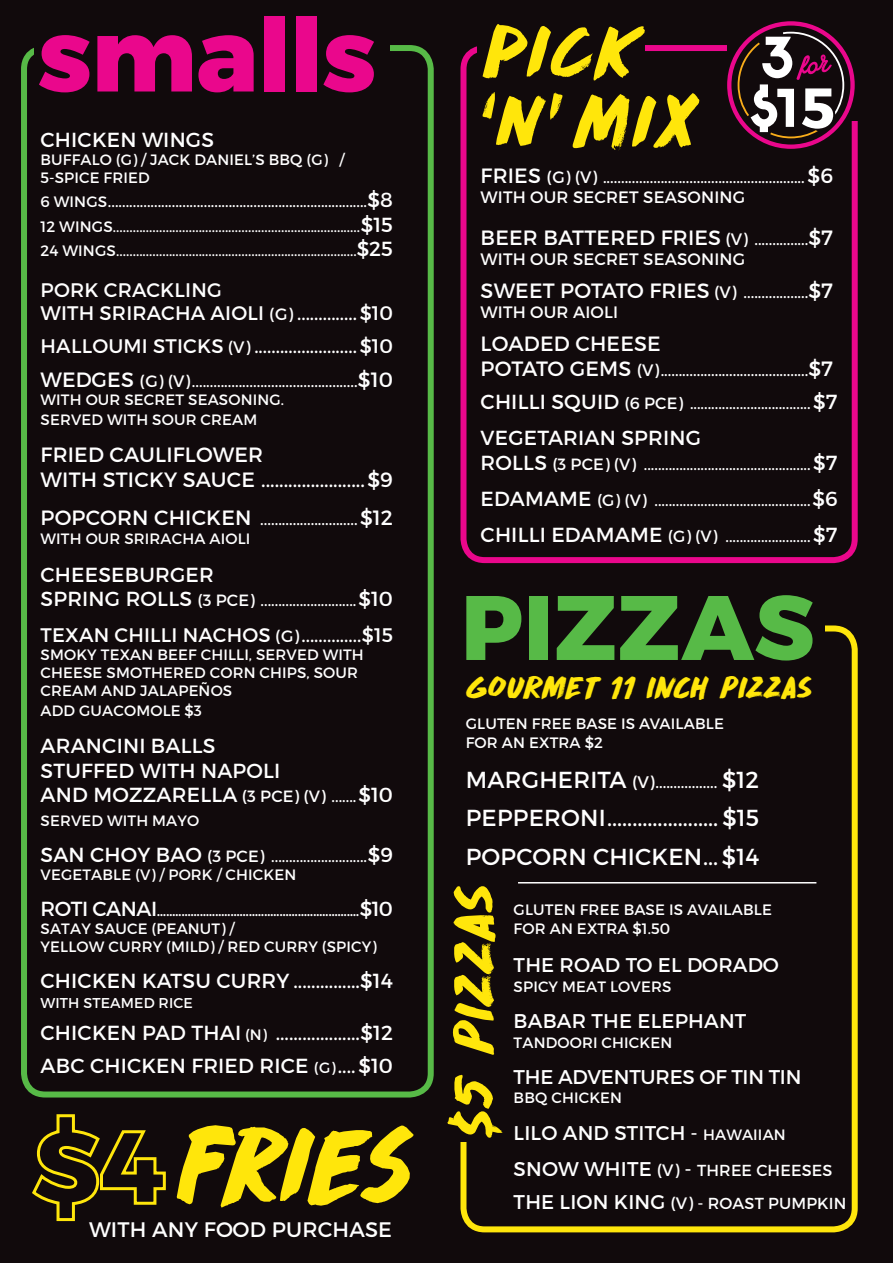
<style>
.page{position:relative;width:893px;height:1263px;background:#110a0c}
.page>*{position:absolute;margin:0;border:0;box-sizing:border-box;transform-origin:0 0}
.t1{font:800 102px "Montserrat";letter-spacing:-.01em;color:#ea078c}
.t2{font:97.5px "DK Drop Dead Gorgeous";letter-spacing:-.135em;color:#ffe60b}
.t3{font:800 91.35px "Montserrat";letter-spacing:.015em;color:#57ba47}
.t4{font:67.5px/70.1px "DK Drop Dead Gorgeous";letter-spacing:-.035em;color:#ffe60b}
.t5{font:700 56.85px "Montserrat";color:#fff}
.t6{font:52.35px "DK Drop Dead Gorgeous";letter-spacing:-.025em;color:#ffe60b}
.t7{font:28.5px "DK Drop Dead Gorgeous";letter-spacing:-.035em;color:#ffe60b}
.t8{font:23.25px/38.5px "Montserrat";letter-spacing:.01em;color:#fff}
.t9{font:21px "Montserrat";letter-spacing:.01em;color:#fff}
.t10{font:20.7px/24.8px "Montserrat";letter-spacing:.01em;color:#fff}
.t11{font:20.4px/24.5px "Montserrat";letter-spacing:.01em;color:#fff}
.t12{font:19.8px "Montserrat";letter-spacing:.01em;color:#fff}
.t13{font:19.8px "Montserrat";letter-spacing:-.01em;color:#fff}
.t14{font:19.65px/23.5px "Montserrat";letter-spacing:.01em;color:#fff}
.t15{font:16.8px "Montserrat";color:#fff}
.t16{font:16.5px/19.8px "Montserrat";letter-spacing:.01em;color:#fff}
.t17{font:16.35px "Montserrat";letter-spacing:.01em;color:#fff}
.t18{font:15.9px/33px "Montserrat";letter-spacing:.01em;color:#fff}
.t19{font:15.15px/24.5px "Montserrat";letter-spacing:.01em;color:#fff}
.t20{font:15px/18px "Montserrat";letter-spacing:.01em;color:#fff}
.t21{font:14.25px "Montserrat";letter-spacing:.01em;color:#fff}
.s1{font-size:15.15px}
.s2{font-size:20.4px}
.s3{font-size:16.5px}
.s4{font-size:20.7px}
.s5{font-size:16.35px}
.s6{font-size:15px}
.s7{font-size:23.25px}
.s8{font-size:19.8px}
</style>
<div class="page">
<div style="left:21px;top:45px;width:413px;height:1052px;border:6px solid #57ba47;border-radius:21px"></div>
<div style="left:34px;top:19px;width:355px;height:85px;background:#110a0c"></div>
<div style="left:460px;top:45px;width:398px;height:518px;border:6px solid #ea078c;border-radius:21px"></div>
<div style="left:478px;top:35px;width:167px;height:39px;background:#110a0c"></div>
<div style="left:727px;top:35px;width:149px;height:85px;background:#110a0c"></div>
<svg style="left:727px;top:21px;width:128px;height:128px"></svg>
<div style="left:460px;top:625px;width:398px;height:607px;border:6px solid #ffe60b;border-radius:21px"></div>
<div style="left:451px;top:588px;width:373px;height:85px;background:#110a0c"></div>
<div style="left:449px;top:664px;width:69px;height:478px;background:#110a0c"></div>
<hr style="left:518px;top:882px;width:298px;height:1px;background:#fff">
<svg style="left:32px;top:1114px;width:134px;height:108px"></svg>
<h1 class="t1" style="left:38px;top:-8px;width:341px">smalls</h1>
<p class="t11" style="left:41px;top:127px;width:175px">CHICKEN WINGS</p>
<p class="t20" style="left:40px;top:150px;width:305px">BUFFALO (G) / JACK DANIEL’S BBQ (G) /<br>5-SPICE FRIED</p>
<p class="t17" style="left:40px;top:191px;width:354px"><span class="s1">6 WINGS</span>.........................................................................<span class="s2">$8</span></p>
<p class="t19" style="left:40px;top:214px;width:354px">12 WINGS...........................................................................<span class="s2">$15<br></span>24 WINGS.........................................................................<span class="s2">$25</span></p>
<p class="t14" style="left:41px;top:278px;width:354px">PORK CRACKLING<br>WITH SRIRACHA AIOLI <span class="s3">(G)</span> ..............$10</p>
<p class="t14" style="left:41px;top:335px;width:354px">HALLOUMI STICKS <span class="s3">(V)</span> ........................$10</p>
<p class="t16" style="left:41px;top:371px;width:354px"><span class="s4">WEDGES</span> (G) (V)..............................................<span class="s4">$10</span></p>
<p class="t20" style="left:41px;top:389px;width:245px;line-height:19.8px">WITH OUR SECRET SEASONING.<br>SERVED WITH SOUR CREAM</p>
<p class="t10" style="left:41px;top:442px;width:354px">FRIED CAULIFLOWER<br>WITH STICKY SAUCE .......................$9</p>
<p class="t16" style="left:41px;top:509px;width:354px"><span class="s4">POPCORN CHICKEN</span> ...........................<span class="s4">$12</span></p>
<p class="t20" style="left:41px;top:530px;width:211px">WITH OUR SRIRACHA AIOLI</p>
<p class="t11" style="left:41px;top:562px;width:175px">CHEESEBURGER</p>
<p class="t17" style="left:41px;top:590px;width:354px"><span class="s2">SPRING ROLLS</span> (3 PCE) ...........................<span class="s2">$10</span></p>
<p class="t14" style="left:41px;top:623px;width:354px">TEXAN CHILLI NACHOS <span class="s3">(G)</span>..............$15</p>
<p class="t20" style="left:41px;top:646px;width:325px">SMOKY TEXAN BEEF CHILLI, SERVED WITH<br>CHEESE SMOTHERED CORN CHIPS, SOUR<br>CREAM AND JALAPEÑOS</p>
<p class="t20" style="left:41px;top:702px;width:163px">ADD GUACOMOLE $3</p>
<p class="t11" style="left:41px;top:734px;width:354px">ARANCINI BALLS<br>STUFFED WITH NAPOLI<br>AND MOZZARELLA <span class="s5">(3 PCE) (V) .......</span>$10</p>
<p class="t20" style="left:41px;top:811px;width:160px">SERVED WITH MAYO</p>
<p class="t17" style="left:41px;top:846px;width:354px"><span class="s2">SAN CHOY BAO</span> (3 PCE) ...........................<span class="s2">$9</span></p>
<p class="t20" style="left:41px;top:865px;width:257px">VEGETABLE (V) / PORK / CHICKEN</p>
<p class="t17" style="left:41px;top:900px;width:354px"><span class="s2">ROTI CANAI</span>..................................................................<span class="s2">$10</span></p>
<p class="t20" style="left:41px;top:919px;width:337px">SATAY SAUCE (PEANUT) /<br>YELLOW CURRY (MILD) / RED CURRY (SPICY)</p>
<p class="t11" style="left:41px;top:968px;width:354px">CHICKEN KATSU CURRY ...............$14</p>
<p class="t21" style="left:41px;top:994px;width:154px">WITH STEAMED RICE</p>
<p class="t11" style="left:41px;top:1016px;width:354px;line-height:33px">CHICKEN PAD THAI <span class="s6">(N)</span> ...................$12<br>ABC CHICKEN FRIED RICE <span class="s6">(G)</span>....$10</p>
<h2 class="t2" style="left:174px;top:1101px;width:241px">FRIES</h2>
<p class="t9" style="left:89px;top:1217px;width:305px">WITH ANY FOOD PURCHASE</p>
<h3 class="t4" style="left:480px;top:17px;width:220px">PICK ‘N’ MIX</h3>
<p class="t16" style="left:481px;top:167px;width:354px"><span class="s4">FRIES</span> (G) (V) ........................................................ <span class="s4">$6<br></span>WITH OUR SECRET SEASONING</p>
<p class="t10" style="left:481px;top:225px;width:354px">BEER BATTERED FRIES <span class="s3">(V) ...............</span>$7</p>
<p class="t16" style="left:481px;top:242px;width:354px;line-height:33.3px">WITH OUR SECRET SEASONING<br><span class="s4">SWEET POTATO FRIES</span> (V) ..................<span class="s4">$7</span></p>
<p class="t16" style="left:481px;top:302px;width:139px">WITH OUR AIOLI</p>
<p class="t10" style="left:481px;top:332px;width:182px">LOADED CHEESE</p>
<p class="t16" style="left:481px;top:360px;width:354px"><span class="s4">POTATO GEMS</span> (V).........................................<span class="s4">$7</span></p>
<p class="t17" style="left:481px;top:393px;width:358px"><span class="s2">CHILLI SQUID</span> (6 PCE) .................................. <span class="s2">$7</span></p>
<p class="t11" style="left:481px;top:426px;width:222px">VEGETARIAN SPRING</p>
<p class="t17" style="left:481px;top:454px;width:358px"><span class="s2">ROLLS</span> (3 PCE) (V) ............................................... <span class="s2">$7</span></p>
<p class="t17" style="left:481px;top:490px;width:358px"><span class="s2">EDAMAME</span> (G) (V) ............................................<span class="s2">$6</span></p>
<p class="t17" style="left:481px;top:526px;width:358px"><span class="s2">CHILLI EDAMAME</span> (G) (V) ........................ <span class="s2">$7</span></p>
<h3 class="t5" style="left:801px;top:73px;width:35px">5</h3>
<h3 class="t3" style="left:461px;top:571px;width:355px">PIZZAS</h3>
<h3 class="t7" style="left:466px;top:669px;width:347px">GOURMET 11 INCH PIZZAS</h3>
<p class="t20" style="left:466px;top:713px;width:260px;line-height:19.6px">GLUTEN FREE BASE IS AVAILABLE<br>FOR AN EXTRA $2</p>
<p class="t15" style="left:466px;top:771px;width:295px"><span class="s7">MARGHERITA</span> (V)................. <span class="s7">$12</span></p>
<h3 class="t8" style="left:466px;top:798px;width:295px">PEPPERONI...................... $15<br>POPCORN CHICKEN... $14</h3>
<h3 class="t6" style="left:440px;top:1139px;width:255px;rotate:-90deg">$5 PIZZAS</h3>
<p class="t20" style="left:514px;top:899px;width:260px;line-height:19.6px">GLUTEN FREE BASE IS AVAILABLE<br>FOR AN EXTRA $1.50</p>
<p class="t12" style="left:514px;top:953px;width:267px">THE ROAD TO EL DORADO</p>
<p class="t20" style="left:514px;top:977px;width:159px">SPICY MEAT LOVERS</p>
<p class="t12" style="left:514px;top:1009px;width:234px">BABAR THE ELEPHANT</p>
<p class="t20" style="left:514px;top:1033px;width:160px">TANDOORI CHICKEN</p>
<p class="t13" style="left:514px;top:1064px;width:289px">THE ADVENTURES OF TIN TIN</p>
<p class="t20" style="left:514px;top:1089px;width:110px">BBQ CHICKEN</p>
<p class="t12" style="left:514px;top:1120px;width:274px">LILO AND STITCH - <span class="s6">HAWAIIAN</span></p>
<p class="t18" style="left:514px;top:1153px;width:334px"><span class="s8">SNOW WHITE</span> <span class="s3">(V)</span> <span class="s8">-</span> THREE CHEESES<br><span class="s8">THE LION KING</span> <span class="s3">(V) -</span> ROAST PUMPKIN</p>
</div>
